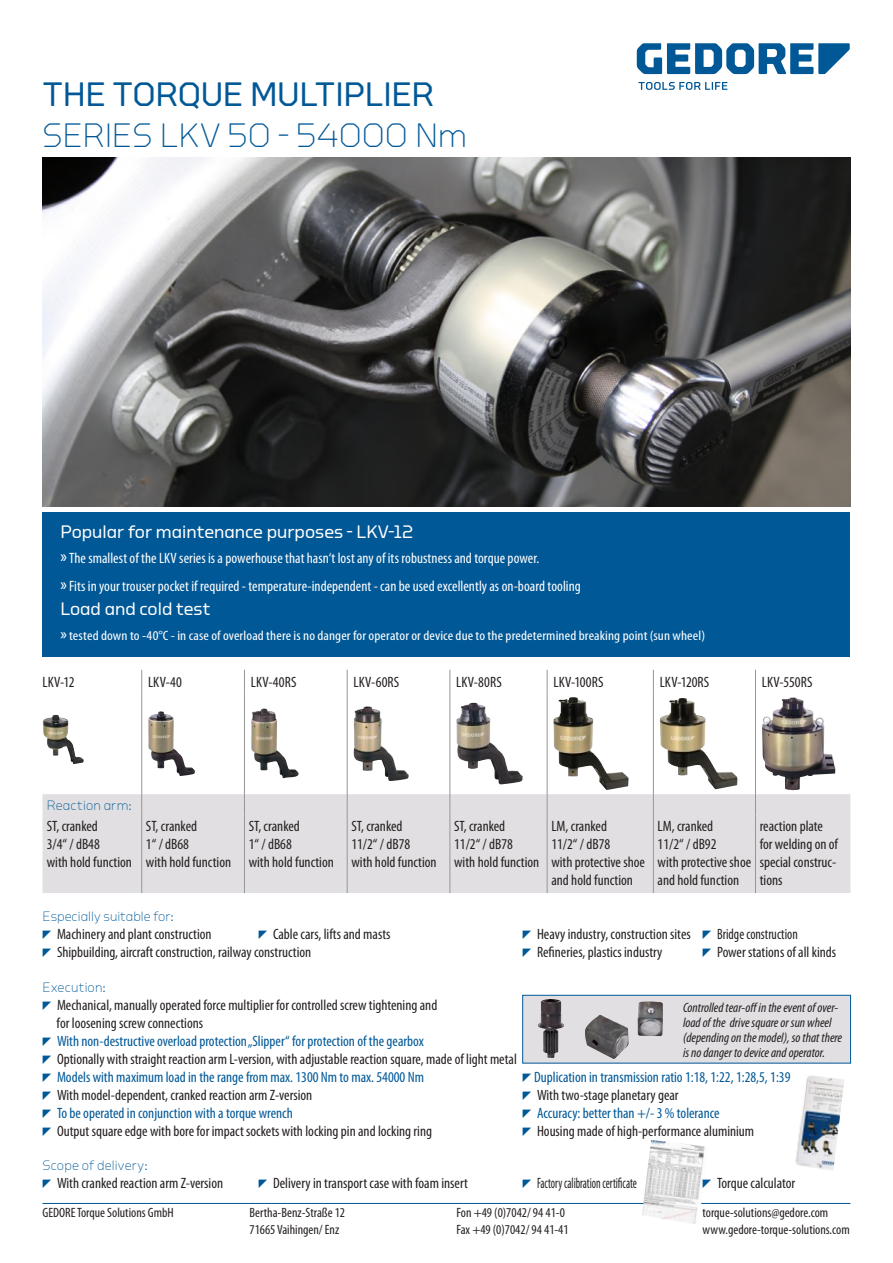
<style>
.page{position:relative;width:893px;height:1263px;background:#fff}
.page>*{position:absolute;margin:0;border:0;box-sizing:border-box;transform-origin:0 0}
.t1{font:33.75px "GEDORE Type";letter-spacing:-.015em;color:#005897}
.t2{font:300 33.75px "GEDORE Type";letter-spacing:-.005em;color:#005897}
.t3{font:18px "GEDORE Type";color:#fff}
.t4{font:condensed 15px/18px "Myriad Pro";color:#241f1f}
.t5{font:condensed 15px "Myriad Pro";color:#005897}
.t6{font:condensed 15px/27.8px "Myriad Pro";letter-spacing:.005em;color:#fff}
.t7{font:condensed 15px "Myriad Pro";color:#241f1f;scale:.75 1}
.t8{font:condensed 13.5px "Myriad Pro";color:#241f1f}
.t9{font:italic condensed 13.5px/15px "Myriad Pro";color:#241f1f}
.t10{font:condensed 13.5px "Myriad Pro";letter-spacing:.01em;color:#fff;scale:1.11 1}
.t11{font:300 13.5px "GEDORE Type";letter-spacing:.005em;color:#005897}
.s1{font-family:"GEDORE Type";font-stretch:normal}
.s2{font-family:"Gedore Font 2 Normal";font-stretch:normal;font-size:10.5px;color:#005897}
.s3{font-family:"Gedore Font 2 Normal";font-stretch:normal;font-size:10.5px}
</style>
<div class="page">
<hr style="left:43px;top:1203px;width:807px;height:1px;background:#005897">
<svg style="left:637px;top:45px;width:211px;height:45px"></svg>
<div style="left:632px;top:42px;width:219px;height:54px;border:2px solid #fff"></div>
<div style="left:43px;top:512px;width:807px;height:145px;background:#005897"></div>
<img style="left:642px;top:1140px;width:63px;height:84px">
<img style="left:43px;top:157px;width:807px;height:349px">
<div style="left:43px;top:794px;width:807px;height:99px;background:#e1dfe1"></div>
<svg style="left:141px;top:670px;width:1px;height:23px"></svg>
<svg style="left:244px;top:670px;width:1px;height:23px"></svg>
<svg style="left:347px;top:670px;width:1px;height:23px"></svg>
<svg style="left:450px;top:670px;width:1px;height:23px"></svg>
<svg style="left:547px;top:670px;width:1px;height:23px"></svg>
<svg style="left:653px;top:670px;width:1px;height:23px"></svg>
<svg style="left:755px;top:670px;width:1px;height:23px"></svg>
<hr style="left:141px;top:693px;width:1px;height:101px;background:#969698">
<hr style="left:244px;top:693px;width:1px;height:101px;background:#969698">
<hr style="left:347px;top:693px;width:1px;height:101px;background:#969698">
<hr style="left:450px;top:693px;width:1px;height:101px;background:#969698">
<hr style="left:547px;top:693px;width:1px;height:101px;background:#969698">
<hr style="left:653px;top:693px;width:1px;height:101px;background:#969698">
<hr style="left:755px;top:693px;width:1px;height:101px;background:#969698">
<svg style="left:141px;top:794px;width:1px;height:21px"></svg>
<svg style="left:244px;top:794px;width:1px;height:21px"></svg>
<svg style="left:347px;top:794px;width:1px;height:21px"></svg>
<svg style="left:450px;top:794px;width:1px;height:21px"></svg>
<svg style="left:547px;top:794px;width:1px;height:21px"></svg>
<svg style="left:653px;top:794px;width:1px;height:21px"></svg>
<svg style="left:755px;top:794px;width:1px;height:21px"></svg>
<hr style="left:141px;top:815px;width:1px;height:78px;background:#969698">
<hr style="left:244px;top:815px;width:1px;height:78px;background:#969698">
<hr style="left:347px;top:815px;width:1px;height:78px;background:#969698">
<hr style="left:450px;top:815px;width:1px;height:78px;background:#969698">
<hr style="left:547px;top:815px;width:1px;height:78px;background:#969698">
<hr style="left:653px;top:815px;width:1px;height:78px;background:#969698">
<hr style="left:755px;top:815px;width:1px;height:78px;background:#969698">
<img style="left:43px;top:715px;width:41px;height:49px">
<img style="left:148px;top:711px;width:13px;height:49px">
<img style="left:251px;top:708px;width:48px;height:70px">
<img style="left:354px;top:706px;width:14px;height:51px">
<img style="left:456px;top:703px;width:22px;height:66px">
<img style="left:553px;top:697px;width:76px;height:93px">
<img style="left:660px;top:698px;width:77px;height:91px">
<img style="left:763px;top:697px;width:30px;height:25px">
<div style="left:522px;top:995px;width:329px;height:68px;background:#e1dfe1;border:1px solid #005897"></div>
<img style="left:596px;top:1001px;width:67px;height:35px">
<img style="left:538px;top:999px;width:13px;height:53px">
<img style="left:795px;top:1075px;width:49px;height:95px">
<h1 class="t1" style="left:43px;top:76px;width:393px">THE TORQUE MULTIPLIER</h1>
<h1 class="t2" style="left:43px;top:116px;width:426px">SERIES LKV 50 - 54000 Nm</h1>
<p class="t3" style="left:61px;top:521px;width:354px">Popular for maintenance purposes - LKV-12</p>
<p class="t6" style="left:61px;top:544px;width:522px"><span class="s1">»</span> The smallest of the LKV series is a powerhouse that hasn‘t lost any of its robustness and torque power.<br><span class="s1">»</span> Fits in your trouser pocket if required - temperature-independent - can be used excellently as on-board tooling</p>
<p class="t3" style="left:61px;top:599px;width:152px">Load and cold test</p>
<p class="t10" style="left:61px;top:628px;width:582px"><span class="s1">»</span> tested down to -40°C - in case of overload there is no danger for operator or device due to the predetermined breaking point (sun wheel)</p>
<p class="t4" style="left:43px;top:673px;width:34px">LKV-12</p>
<p class="t4" style="left:148px;top:673px;width:35px">LKV-40</p>
<p class="t4" style="left:251px;top:673px;width:47px">LKV-40RS</p>
<p class="t4" style="left:354px;top:673px;width:47px">LKV-60RS</p>
<p class="t4" style="left:456px;top:673px;width:47px">LKV-80RS</p>
<p class="t4" style="left:553px;top:673px;width:52px">LKV-100RS</p>
<p class="t4" style="left:660px;top:673px;width:51px">LKV-120RS</p>
<p class="t4" style="left:762px;top:673px;width:52px">LKV-550RS</p>
<p class="t11" style="left:47px;top:798px;width:87px">Reaction arm:</p>
<p class="t4" style="left:47px;top:817px;width:87px">ST, cranked<br>3/4“ / dB48<br>with hold function</p>
<p class="t4" style="left:146px;top:817px;width:87px">ST, cranked<br>1“ / dB68<br>with hold function</p>
<p class="t4" style="left:249px;top:817px;width:87px">ST, cranked<br>1“ / dB68<br>with hold function</p>
<p class="t4" style="left:351px;top:817px;width:87px">ST, cranked<br>11/2“ / dB78<br>with hold function</p>
<p class="t4" style="left:454px;top:817px;width:87px">ST, cranked<br>11/2“ / dB78<br>with hold function</p>
<p class="t4" style="left:551px;top:817px;width:95px">LM, cranked<br>11/2“ / dB78<br>with protective shoe and hold function</p>
<p class="t4" style="left:658px;top:817px;width:95px">LM, cranked<br>11/2“ / dB92<br>with protective shoe and hold function</p>
<p class="t4" style="left:760px;top:817px;width:80px">reaction plate for welding on of special construc&shy;tions</p>
<p class="t11" style="left:43px;top:909px;width:133px">Especially suitable for:</p>
<p class="t4" style="left:43px;top:925px;width:171px"><span class="s2">T</span> Machinery and plant construction</p>
<p class="t4" style="left:259px;top:925px;width:133px"><span class="s2">T</span> Cable cars, lifts and masts</p>
<p class="t4" style="left:523px;top:925px;width:277px"><span class="s2">T</span> Heavy industry, construction sites <span class="s2">T</span> Bridge construction</p>
<p class="t4" style="left:43px;top:943px;width:270px"><span class="s2">T</span> Shipbuilding, aircraft construction, railway construction</p>
<p class="t4" style="left:523px;top:943px;width:141px"><span class="s2">T</span> Refineries, plastics industry</p>
<p class="t4" style="left:703px;top:943px;width:135px"><span class="s2">T</span> Power stations of all kinds</p>
<p class="t11" style="left:43px;top:979px;width:65px">Execution:</p>
<p class="t4" style="left:43px;top:995px;width:396px"><span class="s2">T</span> Mechanical, manually operated force multiplier for controlled screw tightening and</p>
<p class="t4" style="left:57px;top:1013px;width:148px">for loosening screw connections</p>
<p class="t5" style="left:43px;top:1031px;width:383px"><span class="s3">T</span> With non-destructive overload protection „Slipper“ for protection of the gearbox</p>
<p class="t4" style="left:43px;top:1049px;width:476px"><span class="s2">T</span> Optionally with straight reaction arm L-version, with adjustable reaction square, made of light metal</p>
<p class="t5" style="left:43px;top:1067px;width:383px"><span class="s3">T</span> Models with maximum load in the range from max. 1300 Nm to max. 54000 Nm</p>
<p class="t5" style="left:523px;top:1067px;width:269px"><span class="s3">T</span> Duplication in transmission ratio 1:18, 1:22, 1:28,5, 1:39</p>
<p class="t4" style="left:43px;top:1085px;width:271px"><span class="s2">T</span> With model-dependent, cranked reaction arm Z-version</p>
<p class="t4" style="left:523px;top:1085px;width:158px"><span class="s2">T</span> With two-stage planetary gear</p>
<p class="t5" style="left:43px;top:1103px;width:252px"><span class="s3">T</span> To be operated in conjunction with a torque wrench</p>
<p class="t5" style="left:523px;top:1103px;width:199px"><span class="s3">T</span> Accuracy: better than +/- 3 % tolerance</p>
<p class="t4" style="left:43px;top:1121px;width:391px"><span class="s2">T</span> Output square edge with bore for impact sockets with locking pin and locking ring</p>
<p class="t4" style="left:523px;top:1121px;width:233px"><span class="s2">T</span> Housing made of high-performance aluminium</p>
<p class="t11" style="left:43px;top:1158px;width:107px">Scope of delivery:</p>
<p class="t4" style="left:43px;top:1174px;width:182px"><span class="s2">T</span> With cranked reaction arm Z-version</p>
<p class="t4" style="left:259px;top:1174px;width:211px"><span class="s2">T</span> Delivery in transport case with foam insert</p>
<p class="t7" style="left:523px;top:1174px;width:154px"><span class="s2">T</span> Factory calibration certificate</p>
<p class="t4" style="left:703px;top:1174px;width:94px"><span class="s2">T</span> Torque calculator</p>
<p class="t9" style="left:683px;top:1000px;width:161px">Controlled tear-off in the event of over&shy;load of the drive square or sun wheel (depending on the model), so that there is no danger to device and operator.</p>
<p class="t8" style="left:43px;top:1205px;width:133px">GEDORE Torque Solutions GmbH</p>
<p class="t8" style="left:250px;top:1205px;width:97px">Bertha-Benz-Straße 12</p>
<p class="t8" style="left:457px;top:1205px;width:110px">Fon +49 (0)7042/ 94 41-0</p>
<p class="t8" style="left:703px;top:1205px;width:127px">torque-solutions@gedore.com</p>
<p class="t8" style="left:250px;top:1221px;width:91px">71665 Vaihingen/ Enz</p>
<p class="t8" style="left:457px;top:1221px;width:114px">Fax +49 (0)7042/ 94 41-41</p>
<p class="t8" style="left:703px;top:1221px;width:149px">www.gedore-torque-solutions.com</p>
</div>
